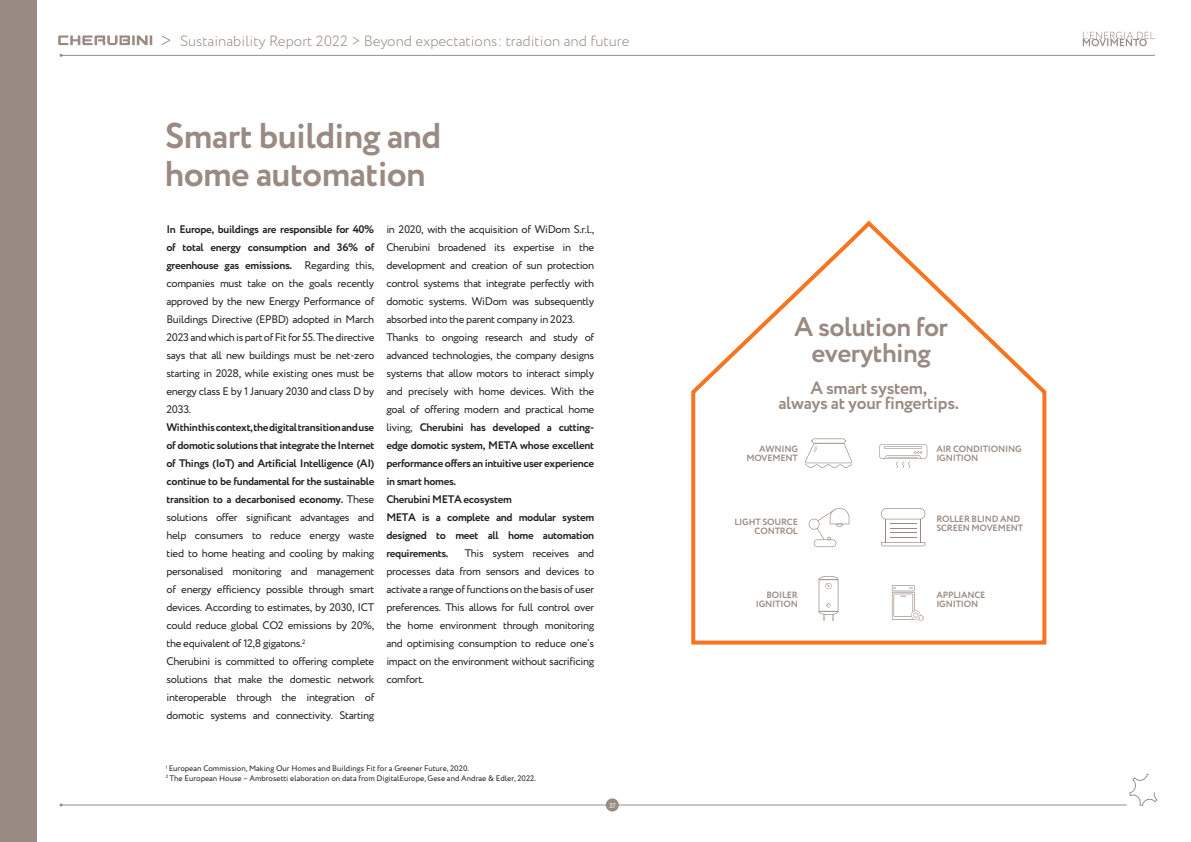
<style>
.page{position:relative;width:1191px;height:842px;background:#fff}
.page>*{position:absolute;margin:0;border:0;box-sizing:border-box;transform-origin:0 0}
.t1{font:700 35.8px/38px "Circe";letter-spacing:-.02em;color:#998b83}
.t2{font:700 27px/26px "Circe";letter-spacing:-.02em;color:#998b83;text-align:center}
.t3{font:700 17.7px "Circe";letter-spacing:-.02em;color:#998b83}
.t4{font:300 14.8px "Circe";color:#998b83}
.t5{font:11px/18px "Circe";letter-spacing:-.03em;color:#231f20;text-align:justify}
.t6{font:700 11px/18px "Circe";letter-spacing:-.03em;color:#231f20;text-align:justify}
.t7{font:700 9.1px/9px "Circe";letter-spacing:-.02em;color:#998b83;text-align:right}
.t8{font:8px "Circe";color:#231f20}
.t9{font:6.8px "Circe";color:#fff}
.s1{font-weight:700}
</style>
<div class="page">
<svg style="left:58px;top:35px;width:94px;height:10px"></svg>
<svg style="left:162px;top:35px;width:8px;height:10px"></svg>
<hr style="left:61px;top:55px;width:1094px;height:1px;background:#998b83">
<hr style="left:61px;top:805px;width:1065px;height:1px;background:#998b83">
<svg style="left:1129px;top:774px;width:28px;height:32px"></svg>
<div style="left:606px;top:798px;width:13px;height:13px;background:#998b83;border-radius:50%"></div>
<div style="left:0;top:0;width:36px;height:842px;background:#998b83"></div>
<svg style="left:1082px;top:32px;width:73px;height:14px"></svg>
<svg style="left:691px;top:220px;width:356px;height:425px"></svg>
<svg style="left:818px;top:576px;width:20px;height:45px"></svg>
<svg style="left:892px;top:585px;width:31px;height:35px"></svg>
<svg style="left:881px;top:508px;width:44px;height:38px"></svg>
<svg style="left:879px;top:444px;width:48px;height:24px"></svg>
<svg style="left:804px;top:438px;width:48px;height:30px"></svg>
<svg style="left:808px;top:508px;width:41px;height:39px"></svg>
<h3 class="t4" style="left:180px;top:31px;width:451px">Sustainability Report 2022 &gt; Beyond expectations: tradition and future</h3>
<p class="t1" style="left:165px;top:118px;width:278px">Smart building and home automation</p>
<p class="t5" style="left:166px;top:221px;width:209px"><span class="s1">In Europe, buildings are responsible for 40% of total energy consumption and 36% of greenhouse gas emissions.</span> Regarding this, companies must take on the goals recently approved by the new Energy Performance of Buildings Directive (EPBD) adopted in March 2023 and which is part of Fit for 55. The directive says that all new buildings must be net-zero starting in 2028, while existing ones must be energy class E by 1 January 2030 and class D by 2033.</p>
<p class="t5" style="left:166px;top:419px;width:209px"><span class="s1">Within this context, the digital transition and use of domotic solutions that integrate the Internet of Things (IoT) and Artificial Intelligence (AI) continue to be fundamental for the sustainable transition to a decarbonised economy.</span> These solutions offer significant advantages and help consumers to reduce energy waste tied to home heating and cooling by making personalised monitoring and management of energy efficiency possible through smart devices. According to estimates, by 2030, ICT could reduce global CO2 emissions by 20%, the equivalent of 12,8 gigatons.<sup>2</sup></p>
<p class="t5" style="left:166px;top:653px;width:209px">Cherubini is committed to offering complete solutions that make the domestic network interoperable through the integration of domotic systems and connectivity. Starting</p>
<p class="t5" style="left:386px;top:221px;width:209px">in 2020, with the acquisition of WiDom S.r.l., Cherubini broadened its expertise in the development and creation of sun protection control systems that integrate perfectly with domotic systems. WiDom was subsequently absorbed into the parent company in 2023.</p>
<p class="t5" style="left:386px;top:329px;width:209px">Thanks to ongoing research and study of advanced technologies, the company designs systems that allow motors to interact simply and precisely with home devices. With the goal of offering modern and practical home living, <span class="s1">Cherubini has developed a cutting&shy;edge domotic system, META whose excellent performance offers an intuitive user experience in smart homes.</span></p>
<p class="t6" style="left:386px;top:491px;width:127px">Cherubini META ecosystem</p>
<p class="t6" style="left:386px;top:509px;width:209px">META is a complete and modular system designed to meet all home automation requirements.</p>
<p class="t5" style="left:386px;top:545px;width:209px;text-indent:78px">This system receives and processes data from sensors and devices to activate a range of functions on the basis of user preferences. This allows for full control over the home environment through monitoring and optimising consumption to reduce one’s impact on the environment without sacrificing comfort.</p>
<p class="t8" style="left:166px;top:763px;width:305px"><sup>1</sup> European Commission, Making Our Homes and Buildings Fit for a Greener Future, 2020.</p>
<p class="t8" style="left:166px;top:773px;width:372px"><sup>2</sup> The European House – Ambrosetti elaboration on data from DigitalEurope, Gese and Andrae &amp; Edler, 2022.</p>
<p class="t9" style="left:609px;top:801px;width:8px">37</p>
<p class="t2" style="left:794px;top:315px;width:156px">A solution for everything</p>
<p class="t3" style="left:810px;top:376px;width:118px">A smart system,</p>
<p class="t3" style="left:778px;top:391px;width:182px">always at your fingertips.</p>
<p class="t7" style="left:746px;top:444px;width:53px">AWNING<br>MOVEMENT</p>
<p class="t7" style="left:936px;top:444px;width:87px;text-align:left">AIR CONDITIONING<br>IGNITION</p>
<p class="t7" style="left:734px;top:518px;width:65px">LIGHT SOURCE<br>CONTROL</p>
<p class="t7" style="left:936px;top:515px;width:88px;text-align:left">ROLLER BLIND AND<br>SCREEN MOVEMENT</p>
<p class="t7" style="left:756px;top:591px;width:44px">BOILER<br>IGNITION</p>
<p class="t7" style="left:936px;top:591px;width:51px;text-align:left">APPLIANCE<br>IGNITION</p>
</div>
